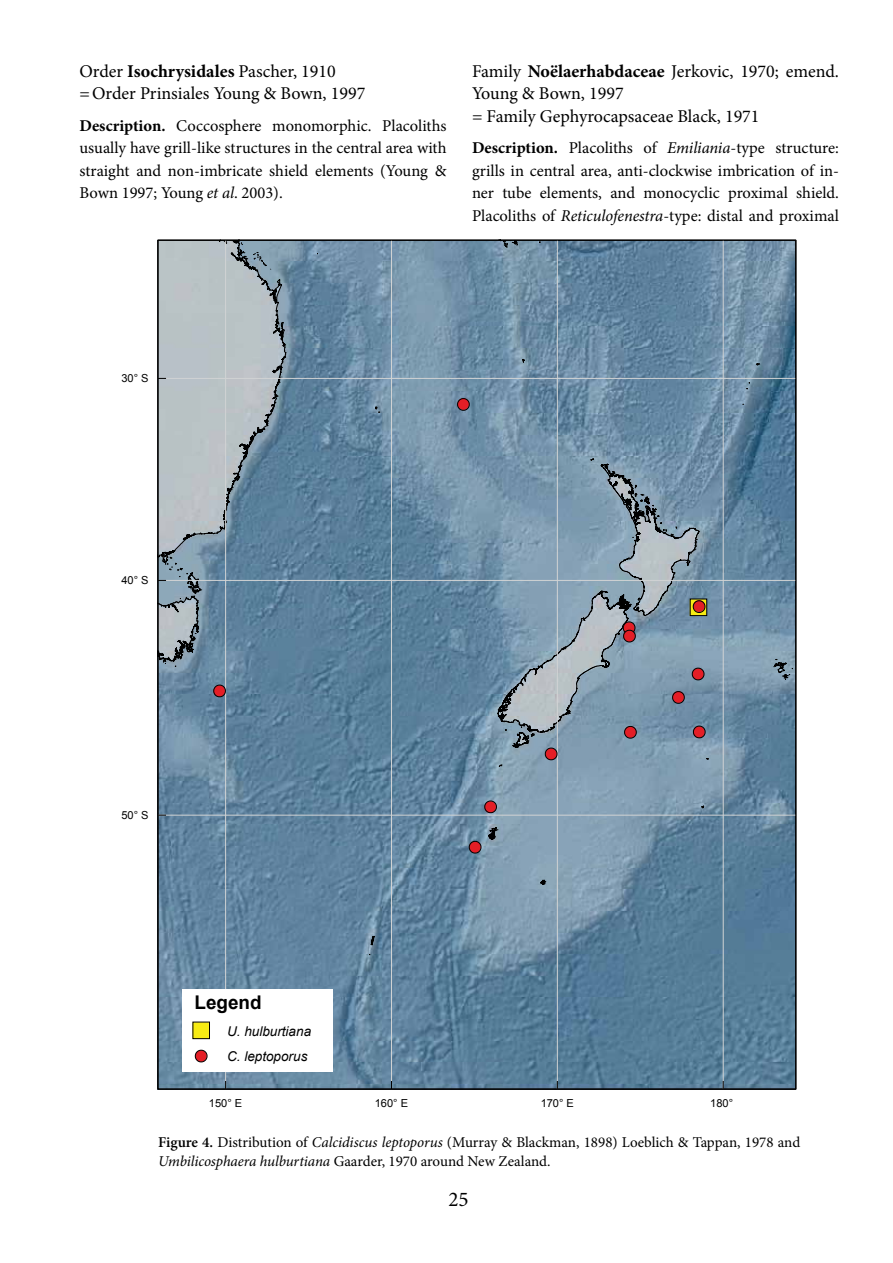
<style>
.page{position:relative;width:893px;height:1263px;background:#fff}
.page>*{position:absolute;margin:0;border:0;box-sizing:border-box;transform-origin:0 0}
.t1{font:24.45px "ESRI Default Marker";color:#f7ec13}
.t2{font:21px "Minion Pro";color:#000}
.t3{font:700 18.9px "Arial";color:#000}
.t4{font:18px/22.5px "Minion Pro";color:#000}
.t5{font:17.25px "ESRI Default Marker";color:#e41e26}
.t6{font:16.5px/22.5px "Minion Pro";color:#000;text-align:justify}
.t7{font:15px/19.5px "Minion Pro";color:#000}
.t8{font:italic 13.5px/25.7px "Arial";color:#000}
.t9{font:11.1px "Arial";color:#000}
.s1{font-weight:700}
.s2{font-style:italic}
.s3{font-family:"ESRI Default Marker";font-style:normal;font-size:24.45px;color:#f7ec13}
.s4{font-family:"ESRI Default Marker";font-style:normal;font-size:17.25px;color:#e41e26}
.s5{font-weight:600}
</style>
<div class="page">
<svg style="left:157px;top:239px;width:640px;height:851px;background:#6989a1"></svg>
<svg style="left:484px;top:801px;width:13px;height:12px"></svg>
<svg style="left:469px;top:841px;width:12px;height:12px"></svg>
<svg style="left:457px;top:398px;width:13px;height:13px"></svg>
<svg style="left:213px;top:685px;width:13px;height:12px"></svg>
<svg style="left:498px;top:459px;width:211px;height:308px;background:#829bad"></svg>
<div style="left:182px;top:989px;width:150px;height:82px;background:#fff"></div>
<div style="left:193px;top:1022px;width:17px;height:17px;border:1px solid #000"></div>
<svg style="left:195px;top:1050px;width:12px;height:12px"></svg>
<p class="t4" style="left:80px;top:60px;width:287px">Order <span class="s1">Isochrysidales</span> Pascher, 1910 =Order Prinsiales Young &amp; Bown, 1997</p>
<p class="t6" style="left:80px;top:114px;width:369px"><span class="s1">Description.</span> Coccosphere monomorphic. Placoliths usually have grill-like structures in the central area with straight and non-imbricate shield elements (Young &amp; Bown 1997; Young <span class="s2">et al</span>. 2003).</p>
<p class="t4" style="left:472px;top:60px;width:368px">Family <span class="s1">Noëlaerhabdaceae</span> Jerkovic, 1970; emend.<br>Young &amp; Bown, 1997<br>= Family Gephyrocapsaceae Black, 1971</p>
<p class="t6" style="left:472px;top:137px;width:368px"><span class="s1">Description.</span> Placoliths of <span class="s2">Emiliania</span>-type structure: grills in central area, anti-clockwise imbrication of in&shy;ner tub e elements, and monocyclic proximal shield.<br>Placoliths of <span class="s2">Reticulofenestra</span>-type: distal and proximal</p>
<p class="t9" style="left:121px;top:371px;width:29px">30° S</p>
<p class="t5" style="left:457px;top:394px;width:14px">!</p>
<p class="t9" style="left:121px;top:573px;width:29px">40° S</p>
<p class="t9" style="left:121px;top:807px;width:29px">50° S</p>
<p class="t5" style="left:214px;top:681px;width:14px">!</p>
<p class="t3" style="left:195px;top:989px;width:69px">Legend</p>
<p class="t8" style="left:193px;top:1018px;width:120px"><span class="s3">"</span> U. hulburtiana <span class="s4">!</span> C. leptoporus</p>
<p class="t5" style="left:485px;top:797px;width:14px">!</p>
<p class="t5" style="left:469px;top:837px;width:14px">!</p>
<p class="t5" style="left:545px;top:744px;width:14px">!</p>
<p class="t5" style="left:623px;top:618px;width:14px">!</p>
<p class="t5" style="left:623px;top:626px;width:14px">!</p>
<p class="t5" style="left:624px;top:722px;width:14px">!</p>
<h1 class="t1" style="left:690px;top:593px;width:19px">"</h1>
<p class="t5" style="left:693px;top:596px;width:14px">!</p>
<p class="t5" style="left:692px;top:664px;width:14px">!</p>
<p class="t5" style="left:672px;top:687px;width:14px">!</p>
<p class="t5" style="left:693px;top:722px;width:14px">!</p>
<p class="t9" style="left:209px;top:1096px;width:35px">150° E</p>
<p class="t9" style="left:375px;top:1096px;width:35px">160° E</p>
<p class="t9" style="left:541px;top:1096px;width:35px">170° E</p>
<p class="t9" style="left:710px;top:1096px;width:24px">180°</p>
<p class="t7" style="left:158px;top:1132px;width:644px"><span class="s5">Figure 4.</span> Distribution of <span class="s2">Calcidiscus leptoporus</span> (Murray &amp; Blackman, 1898) Loeblich &amp; Tappan, 1978 and<br><span class="s2">Umbilicosphaera hulburtiana</span> Gaarder, 1970 around New Zealand.</p>
<p class="t2" style="left:448px;top:1185px;width:22px">25</p>
</div>
